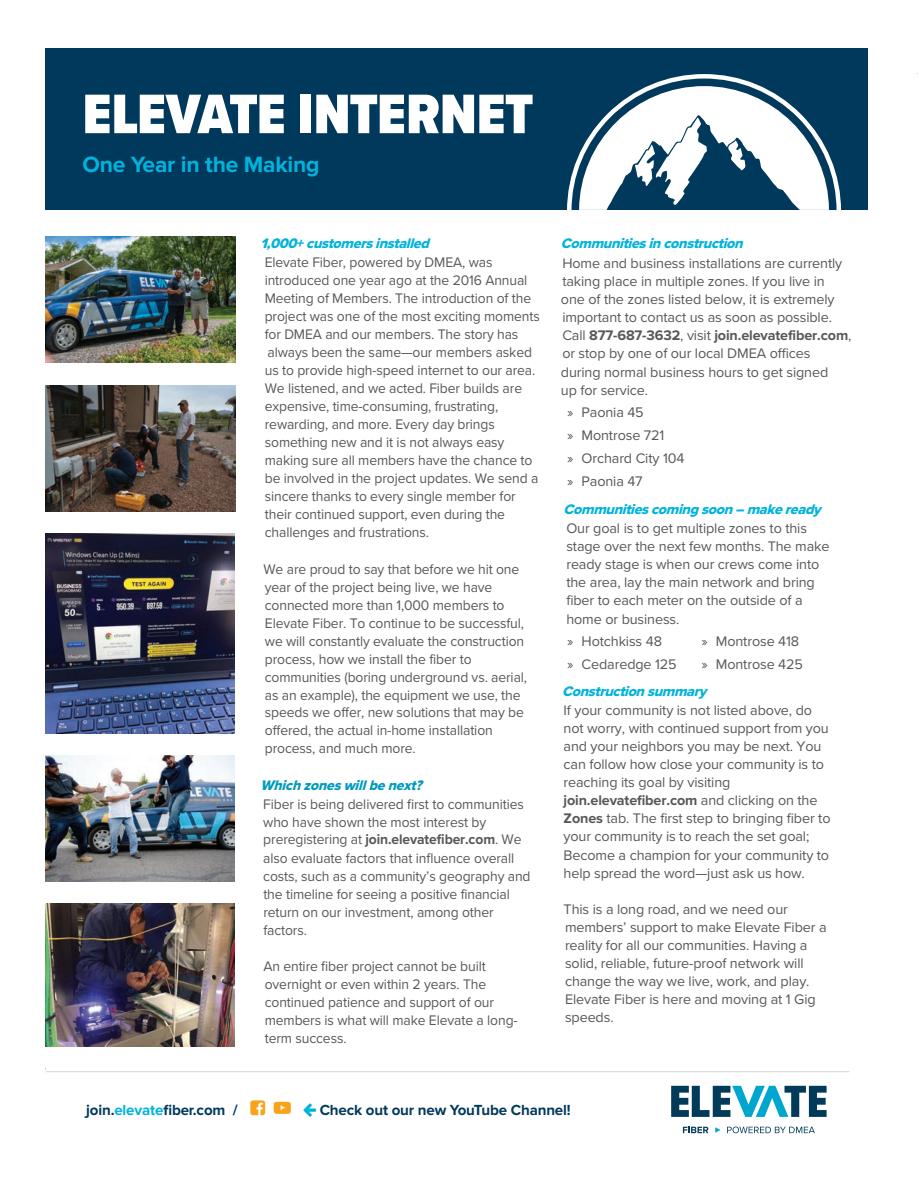
<style>
.page{position:relative;width:918px;height:1188px;background:#fff}
.page>*{position:absolute;margin:0;border:0;box-sizing:border-box;transform-origin:0 0}
.t1{font:900 57.75px "Proxima Nova Cond";letter-spacing:-.015em;color:#fff}
.t2{font:700 22.95px "Proxima Nova";letter-spacing:-.01em;color:#00b3dc}
.t3{font:700 15.15px "Proxima Nova";letter-spacing:-.01em;color:#00395c}
.t4{font:14.4px/18px "Proxima Nova";letter-spacing:-.01em;color:#57585a}
.s1{font-family:"Proxima Nova Extrabld";font-style:italic;color:#00b3dc}
.s2{font-family:"Proxima Nova Extrabld";font-style:italic;color:#009abc}
.s3{font-weight:700}
.s4{color:#00b3dc}
</style>
<div class="page">
<img style="left:46px;top:237px;width:189px;height:126px">
<img style="left:45px;top:755px;width:189px;height:126px">
<img style="left:46px;top:385px;width:189px;height:127px">
<img style="left:45px;top:904px;width:189px;height:142px">
<div style="left:45px;top:48px;width:823px;height:162px;background:#00395c"></div>
<hr style="left:46px;top:1071px;width:804px;height:1px;background:#d1d2d4">
<svg style="left:671px;top:1086px;width:156px;height:31px"></svg>
<svg style="left:715px;top:1127px;width:5px;height:6px"></svg>
<svg style="left:683px;top:1127px;width:25px;height:6px"></svg>
<svg style="left:727px;top:1127px;width:88px;height:6px"></svg>
<img style="left:45px;top:533px;width:190px;height:200px">
<svg style="left:567px;top:74px;width:274px;height:136px"></svg>
<p class="t1" style="left:82px;top:79px;width:453px">ELEVATE INTERNET</p>
<p class="t2" style="left:82px;top:151px;width:239px">One Year in the Making</p>
<p class="t4" style="left:261px;top:235px;width:281px"><span class="s1">1,000+customersinstalled<br></span>Elevate Fiber, powered by DMEA, was introduced one year ago at the 2016 Annual Meeting of Members. The introduction of the project was one of the most exciting moments for DMEA and our members. The story has always been the same—our members asked us to provide high-speed internet to our area.<br>We listened, and we acted. Fiber builds are expensive, time-consuming, frustrating, rewarding, and more. Every day brings something new and it is not always easy making sure all members have the chance to be involved in the project updates. We send a sincere thanks to every single member for their continued support, even during the challenges and frustrations.</p>
<p class="t4" style="left:263px;top:560px;width:265px">We are proud to say that before we hit one year of the project being live, we have connected more than 1,000 members to Elevate Fiber. To continue to be successful, we will constantly evaluate the construction process, how we install the fiber to communities (boring underground vs. aerial, as an example), the equipment we use, the speeds we offer, new solutions that may be offered, the actual in-home installation process, and much more.</p>
<p class="t4" style="left:261px;top:777px;width:272px"><span class="s2">Whichzoneswillbenext?<br></span>Fiber is being delivered first to communities who have shown the most interest by preregistering at <span class="s3">join.elevatefiber.com</span>. We also evaluate factors that influence overall costs, such as a community’s geography and the timeline for seeing a positive financial return on our investment, among other factors.</p>
<p class="t4" style="left:263px;top:958px;width:256px">An entire fiber project cannot be built overnight or even within 2 years. The continued patience and support of our members is what will make Elevate a long&shy;term success.</p>
<p class="t4" style="left:561px;top:235px;width:292px"><span class="s1">Communitiesinconstruction<br></span>Home and business installations are currently taking place in multiple zones. If you live in<br>one of the zones listed below, it is extremely important to contact us as soon as possible.<br>Call <span class="s3">877-687-3632</span>, visit <span class="s3">join.elevatefiber.com</span>, or stop by one of our local DMEA offices during normal business hours to get signed<br>up for service.</p>
<p class="t4" style="left:567px;top:401px;width:119px;line-height:23.1px">» Paonia 45<br>» Montrose 721<br>» Orchard City 104 » Paonia 47</p>
<p class="t4" style="left:564px;top:500px;width:267px"><span class="s1">Communitiescomingsoon– makeready </span>Our goal is to get multiple zones to this stage over the next few months. The make ready stage is when our crews come into the area, lay the main network and bring fiber to each meter on the outside of a home or business.</p>
<p class="t4" style="left:567px;top:630px;width:111px;line-height:23.1px">» Hotchkiss 48<br>» Cedaredge 125</p>
<p class="t4" style="left:562px;top:683px;width:270px"><span class="s1">Constructionsummary<br></span>If your community is not listed above, do not worry, with continued support from you and your neighbors you may be next. You can follow how close your community is to reaching its goal by visiting <span class="s3">join.elevatefiber.com</span> and clicking on the <span class="s3">Zones</span> tab. The first step to bringing fiber to your community is to reach the set goal; Become a champion for your community to help spread the word—just ask us how.</p>
<p class="t4" style="left:564px;top:900px;width:264px">This is a long road, and we need our members’ support to make Elevate Fiber a reality for all our communities. Having a solid, reliable, future-proof network will change the way we live, work, and play.<br>Elevate Fiber is here and moving at 1 Gig speeds.</p>
<p class="t4" style="left:701px;top:629px;width:103px;line-height:23.7px">» Montrose 418 » Montrose 425</p>
<p class="t3" style="left:86px;top:1102px;width:153px">join.<span class="s4">elevate</span>fiber.com /</p>
<p class="t3" style="left:320px;top:1102px;width:253px">Check out our new YouTube Channel!</p>
</div>
